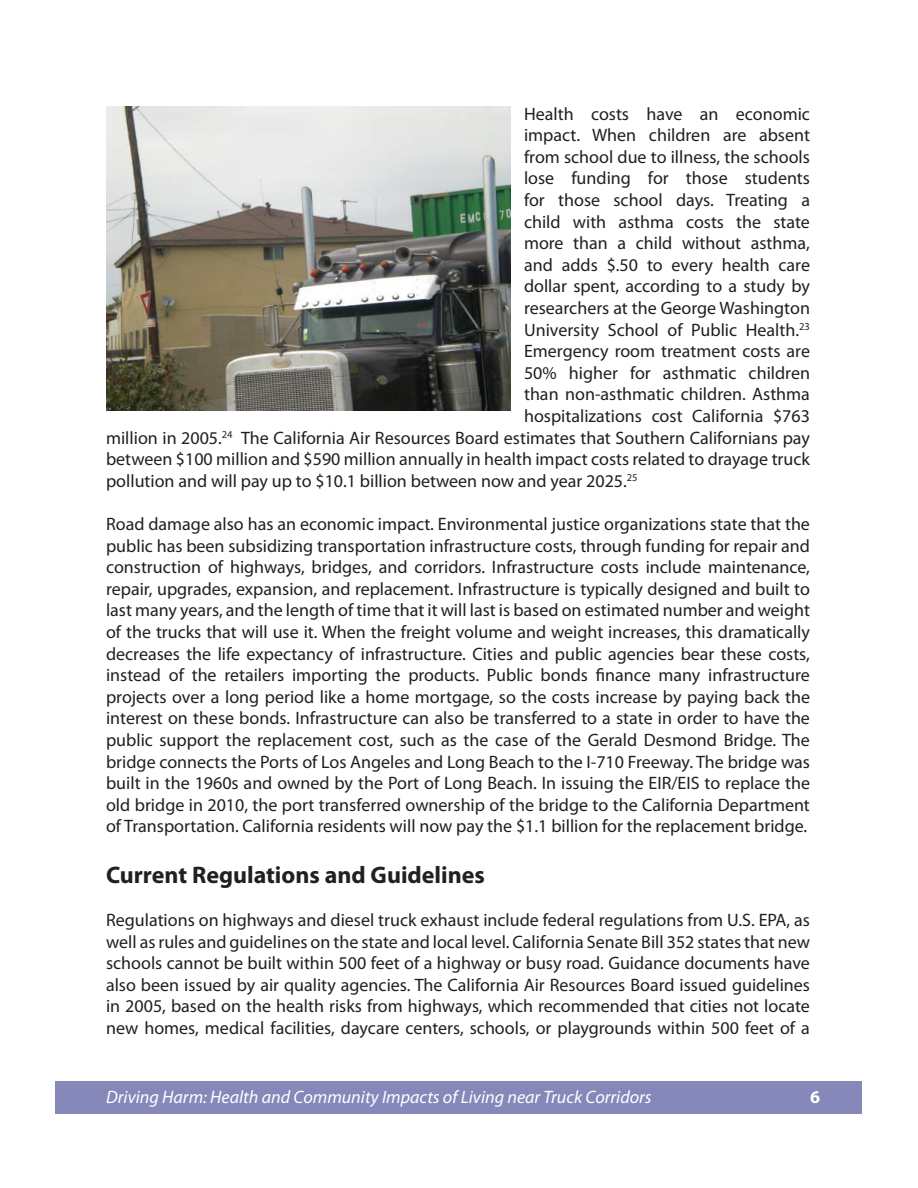
<style>
.page{position:relative;width:918px;height:1188px;background:#fff}
.page>*{position:absolute;margin:0;border:0;box-sizing:border-box;transform-origin:0 0}
.t1{font:700 24px "Myriad Pro";color:#231f20}
.t2{font:18px/21.6px "Myriad Pro";color:#231f20;text-align:justify}
.t3{font:italic 18px "Myriad Pro";color:#fff}
.t4{font:700 18px "Myriad Pro";color:#fff}
</style>
<div class="page">
<div style="left:56px;top:1082px;width:806px;height:32px;background:#8688ba"></div>
<img style="left:106px;top:106px;width:405px;height:305px">
<p class="t2" style="left:524px;top:102px;width:287px">Health costs have an economic</p>
<p class="t2" style="left:524px;top:124px;width:287px">impact. When children are absent</p>
<p class="t2" style="left:524px;top:146px;width:287px">from school due to illness, the schools</p>
<p class="t2" style="left:524px;top:167px;width:287px">lose funding for those students</p>
<p class="t2" style="left:524px;top:189px;width:287px">for those school days. Treating a</p>
<p class="t2" style="left:524px;top:210px;width:287px">child with asthma costs the state</p>
<p class="t2" style="left:524px;top:232px;width:287px">more than a child without asthma,</p>
<p class="t2" style="left:524px;top:254px;width:287px">and adds $.50 to every health care</p>
<p class="t2" style="left:524px;top:275px;width:287px">dollar spent, according to a study by</p>
<p class="t2" style="left:524px;top:297px;width:287px">researchers at the George Washington</p>
<p class="t2" style="left:524px;top:318px;width:287px">University School of Public Health.<sup>23</sup></p>
<p class="t2" style="left:524px;top:340px;width:287px">Emergency room treatment costs are</p>
<p class="t2" style="left:524px;top:362px;width:287px">50% higher for asthmatic children</p>
<p class="t2" style="left:524px;top:383px;width:287px">than non-asthmatic children. Asthma</p>
<p class="t2" style="left:524px;top:405px;width:287px">hospitalizations cost California $763</p>
<p class="t2" style="left:106px;top:426px;width:705px">million in 2005.<sup>24</sup> The California Air Resources Board estimates that Southern Californians pay</p>
<p class="t2" style="left:106px;top:448px;width:705px">between $100 million and $590 million annually in health impact costs related to drayage truck</p>
<p class="t2" style="left:106px;top:470px;width:533px">pollution and will pay up to $10.1 billion between now and year 2025.<sup>25</sup></p>
<p class="t2" style="left:106px;top:513px;width:706px">Road damage also has an economic impact. Environmental justice organizations state that the public has been subsidizing transportation infrastructure costs, through funding for repair and construction of highways, bridges, and corridors. Infrastructure costs include maintenance, repair, upgrades, expansion, and replacement. Infrastructure is typically designed and built to last many years, and the length of time that it will last is based on estimated number and weight of the trucks that will use it. When the freight volume and weight increases, this dramatically decreases the life expectancy of infrastructure. Cities and public agencies bear these costs, instead of the retailers importing the products. Public bonds finance many infrastructure projects over a long period like a home mortgage, so the costs increase by paying back the interest on these bonds. Infrastructure can also be transferred to a state in order to have the public support the replacement cost, such as the case of the Gerald Desmond Bridge. The bridge connects the Ports of Los Angeles and Long Beach to the I-710 Freeway. The bridge was built in the 1960s and owned by the Port of Long Beach. In issuing the EIR/EIS to replace the old bridge in 2010, the port transferred ownership of the bridge to the California Department of Transportation. California residents will now pay the $1.1 billion for the replacement bridge.</p>
<h1 class="t1" style="left:106px;top:859px;width:380px">Current Regulations and Guidelines</h1>
<p class="t2" style="left:106px;top:909px;width:706px">Regulations on highways and diesel truck exhaust include federal regulations from U.S. EPA, as well as rules and guidelines on the state and local level. California Senate Bill 352 states that new schools cannot be built within 500 feet of a highway or busy road. Guidance documents have also been issued by air quality agencies. The California Air Resources Board issued guidelines in 2005, based on the health risks from highways, which recommended that cities not locate new homes, medical facilities, daycare centers, schools, or playgrounds within 500 feet of a</p>
<p class="t3" style="left:106px;top:1085px;width:547px">Driving Harm: Health and Community Impacts of Living near Truck Corridors</p>
<p class="t4" style="left:810px;top:1085px;width:11px">6</p>
</div>
